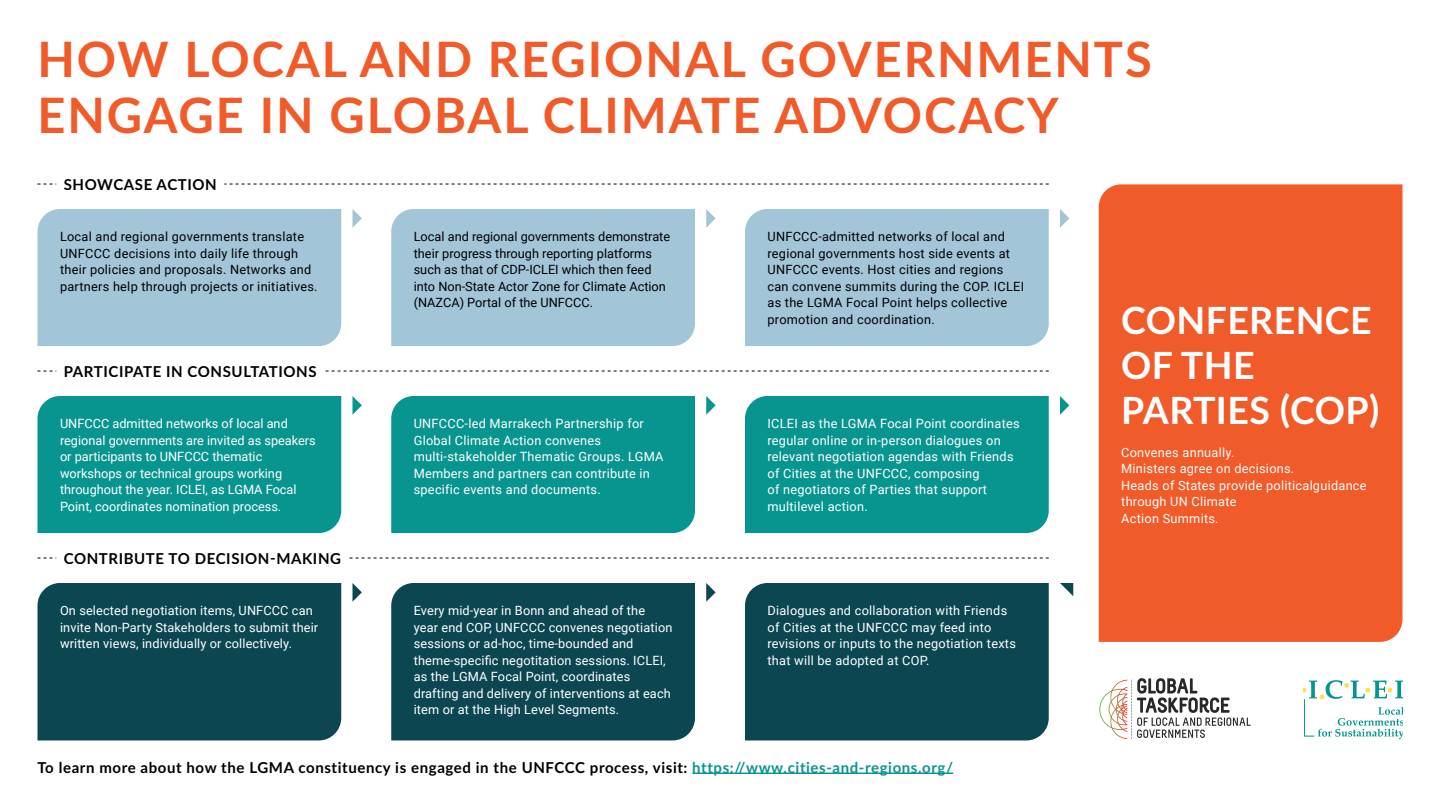
<style>
.page{position:relative;width:1440px;height:810px;background:#fff}
.page>*{position:absolute;margin:0;border:0;box-sizing:border-box;transform-origin:0 0}
.t1{font:700 48.75px/56.2px "Lato";letter-spacing:.04em;color:#f15a29}
.t2{font:700 37.5px/45px "Lato";letter-spacing:.01em;color:#fff}
.t3{font:700 15px "Lato";letter-spacing:.04em;color:#000}
.t4{font:12.75px/16.5px "Roboto";letter-spacing:.01em;color:#fff}
.t5{font:12.75px/16.5px "Roboto";letter-spacing:.02em;color:#000}
.t6{font:12.75px/16.5px "Roboto";color:#000}
.s1{color:#08958f}
</style>
<div class="page">
<hr style="left:692px;top:773px;width:261px;height:1px;background:#08958f">
<svg style="left:38px;top:183px;width:1011px;height:2px"></svg>
<svg style="left:38px;top:370px;width:1011px;height:2px"></svg>
<svg style="left:38px;top:557px;width:1011px;height:2px"></svg>
<div style="left:1099px;top:184px;width:303px;height:458px;background:#f15a29"></div>
<div style="left:38px;top:209px;width:303px;height:137px;background:#a3c5d8"></div>
<div style="left:391px;top:209px;width:304px;height:137px;background:#a3c5d8"></div>
<div style="left:745px;top:209px;width:304px;height:137px;background:#a3c5d8"></div>
<svg style="left:352px;top:209px;width:10px;height:19px"></svg>
<svg style="left:706px;top:209px;width:10px;height:19px"></svg>
<svg style="left:1060px;top:209px;width:9px;height:19px"></svg>
<div style="left:38px;top:396px;width:303px;height:137px;background:#08958f"></div>
<div style="left:391px;top:396px;width:304px;height:137px;background:#08958f"></div>
<div style="left:745px;top:396px;width:304px;height:137px;background:#08958f"></div>
<svg style="left:352px;top:396px;width:10px;height:19px"></svg>
<svg style="left:706px;top:396px;width:10px;height:19px"></svg>
<svg style="left:1060px;top:396px;width:9px;height:19px"></svg>
<div style="left:38px;top:583px;width:303px;height:157px;background:#0c4751"></div>
<div style="left:391px;top:583px;width:304px;height:157px;background:#0c4751"></div>
<div style="left:745px;top:583px;width:304px;height:157px;background:#0c4751"></div>
<svg style="left:352px;top:583px;width:10px;height:19px"></svg>
<svg style="left:706px;top:583px;width:10px;height:19px"></svg>
<svg style="left:1060px;top:583px;width:13px;height:13px"></svg>
<svg style="left:1303px;top:680px;width:99px;height:59px"></svg>
<svg style="left:1099px;top:678px;width:152px;height:61px"></svg>
<h1 class="t1" style="left:38px;top:29px;width:1116px">HOW LOCAL AND REGIONAL GOVERNMENTS<br>ENGAGE IN GLOBAL CLIMATE ADVOCACY</h1>
<p class="t3" style="left:64px;top:174px;width:155px">SHOWCASE ACTION</p>
<p class="t5" style="left:60px;top:228px;width:259px">Local and regional governments translate UNFCCC decisions into daily life through their policies and proposals. Networks and partners help through projects or initiatives.</p>
<p class="t6" style="left:414px;top:228px;width:258px">Local and regional governments demonstrate their progress through reporting platforms such as that of CDP-ICLEI which then feed into Non-State Actor Zone for Climate Action (NAZCA) Portal of the UNFCCC.</p>
<p class="t5" style="left:768px;top:228px;width:258px">UNFCCC-admitted networks of local and regional governments host side events at UNFCCC events. Host cities and regions can convene summits during the COP. ICLEI as the LGMA Focal Point helps collective promotion and coordination.</p>
<p class="t3" style="left:64px;top:361px;width:254px">PARTICIPATE IN CONSULTATIONS</p>
<p class="t4" style="left:60px;top:415px;width:257px">UNFCCC admitted networks of local and regional governments are invited as speakers or participants to UNFCCC thematic workshops or technical groups working throughout the year. ICLEI, as LGMA Focal Point, coordinates nomination process.</p>
<p class="t4" style="left:414px;top:415px;width:251px">UNFCCC-led Marrakech Partnership for Global Climate Action convenes multi-stakeholder Thematic Groups. LGMA Members and partners can contribute in specific events and documents.</p>
<p class="t4" style="left:768px;top:415px;width:254px">ICLEI as the LGMA Focal Point coordinates regular online or in-person dialogues on relevant negotiation agendas with Friends of Cities at the UNFCCC, composing<br>of negotiators of Parties that support multilevel action.</p>
<p class="t3" style="left:64px;top:548px;width:279px">CONTRIBUTE TO DECISION-MAKING</p>
<p class="t4" style="left:60px;top:602px;width:260px">On selected negotiation items, UNFCCC can invite Non-Party Stakeholders to submit their written views, individually or collectively.</p>
<p class="t4" style="left:414px;top:602px;width:260px">Every mid-year in Bonn and ahead of the year end COP, UNFCCC convenes negotiation sessions or ad-hoc, time-bounded and theme-specific negotitation sessions. ICLEI, as the LGMA Focal Point, coordinates drafting and delivery of interventions at each item or at the High Level Segments.</p>
<p class="t4" style="left:768px;top:602px;width:250px">Dialogues and collaboration with Friends of Cities at the UNFCCC may feed into revisions or inputs to the negotiation texts that will be adopted at COP.</p>
<p class="t3" style="left:38px;top:756px;width:917px">To learn more about how the LGMA constituency is engaged in the UNFCCC process, visit: <span class="s1">https://www.cities-and-regions.org/</span></p>
<h2 class="t2" style="left:1121px;top:296px;width:260px">CONFERENCE<br>OF THE<br>PARTIES (COP)</h2>
<p class="t4" style="left:1121px;top:443px;width:247px">Convenes annually.<br>Ministers agree on decisions.<br>Heads of States provide politicalguidance through UN Climate<br>Action Summits.</p>
</div>
